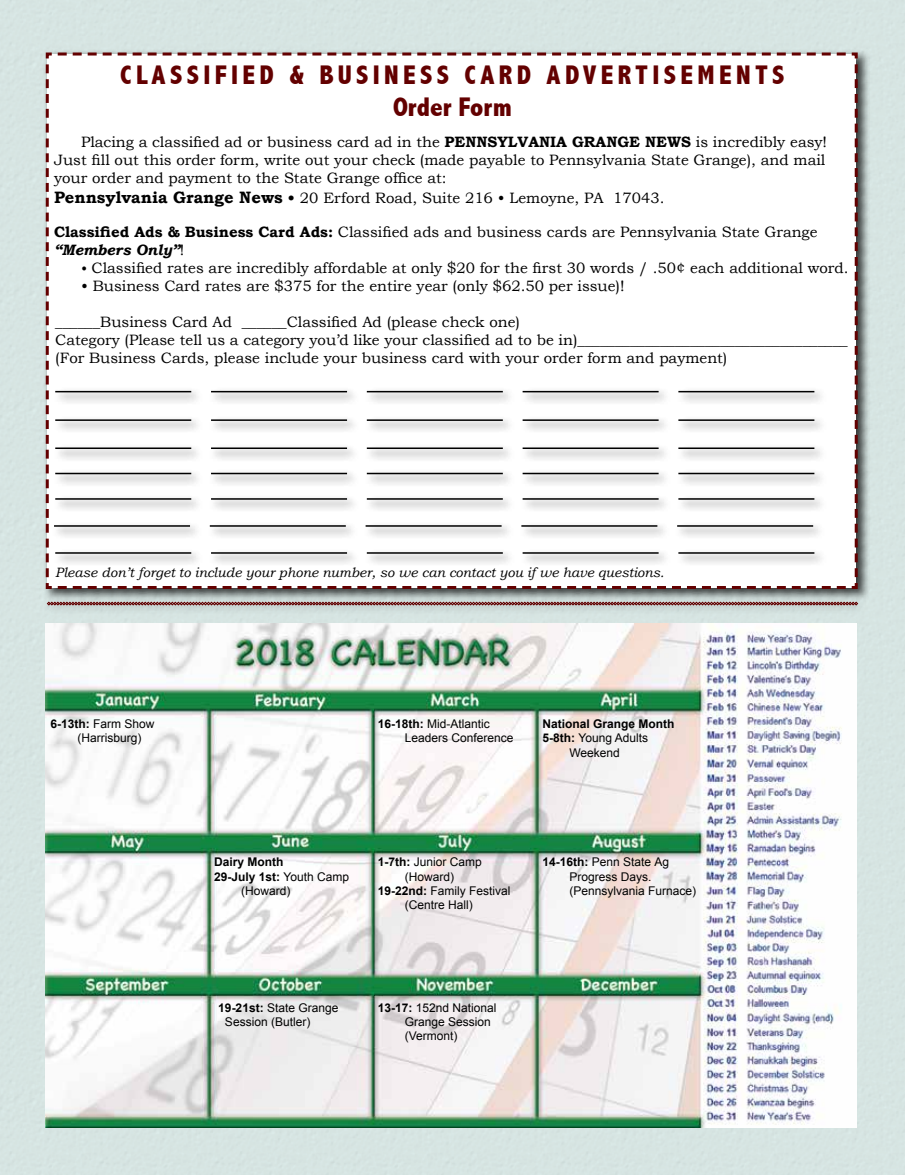
<style>
.page{position:relative;width:905px;height:1175px;background:#fff}
.page>*{position:absolute;margin:0;border:0;box-sizing:border-box;transform-origin:0 0}
.t1{font:800 condensed 27px/32.4px "Abadi";letter-spacing:.16em;color:#630000;text-align:center}
.t2{font:15px/18px "Bookman Old Style";color:#000}
.t3{font:italic 13.5px "Bookman Old Style";color:#000}
.t4{font:12px/14.4px "Arial";color:#000}
.t5{font:700 12px "Arial";color:#000}
.s1{font-weight:700}
.s2{font-weight:700;font-size:16.5px}
.s3{font-weight:700;font-style:italic}
.s4{font-size:13.5px}
.s5{font-weight:400}
</style>
<div class="page">
<div style="left:0;top:0;width:904px;height:1174px;background:#d6e4e2"></div>
<div style="left:42px;top:49px;width:828px;height:552px;background:#000;opacity:.75"></div>
<svg style="left:44px;top:51px;width:815px;height:539px"></svg>
<div style="left:43px;top:597px;width:824px;height:18px;background:#000;opacity:.75"></div>
<svg style="left:47px;top:602px;width:810px;height:3px"></svg>
<div style="left:53px;top:387px;width:150px;height:18px;background:#000;opacity:.75"></div>
<hr style="left:55px;top:391px;width:136px;height:1px;background:#000">
<div style="left:209px;top:387px;width:150px;height:18px;background:#000;opacity:.75"></div>
<hr style="left:211px;top:391px;width:136px;height:1px;background:#000">
<div style="left:364px;top:387px;width:151px;height:18px;background:#000;opacity:.75"></div>
<hr style="left:367px;top:391px;width:136px;height:1px;background:#000">
<div style="left:520px;top:387px;width:151px;height:18px;background:#000;opacity:.75"></div>
<hr style="left:522px;top:391px;width:136px;height:1px;background:#000">
<div style="left:676px;top:387px;width:150px;height:18px;background:#000;opacity:.75"></div>
<hr style="left:678px;top:391px;width:136px;height:1px;background:#000">
<div style="left:53px;top:416px;width:150px;height:18px;background:#000;opacity:.75"></div>
<hr style="left:55px;top:419px;width:136px;height:2px;background:#000">
<div style="left:209px;top:416px;width:150px;height:18px;background:#000;opacity:.75"></div>
<hr style="left:211px;top:419px;width:136px;height:2px;background:#000">
<div style="left:364px;top:416px;width:151px;height:18px;background:#000;opacity:.75"></div>
<hr style="left:367px;top:419px;width:136px;height:2px;background:#000">
<div style="left:520px;top:416px;width:151px;height:18px;background:#000;opacity:.75"></div>
<hr style="left:522px;top:419px;width:136px;height:2px;background:#000">
<div style="left:676px;top:416px;width:150px;height:18px;background:#000;opacity:.75"></div>
<hr style="left:678px;top:419px;width:136px;height:2px;background:#000">
<div style="left:53px;top:444px;width:150px;height:18px;background:#000;opacity:.75"></div>
<hr style="left:55px;top:447px;width:136px;height:2px;background:#000">
<div style="left:209px;top:444px;width:150px;height:18px;background:#000;opacity:.75"></div>
<hr style="left:211px;top:447px;width:136px;height:2px;background:#000">
<div style="left:364px;top:444px;width:151px;height:18px;background:#000;opacity:.75"></div>
<hr style="left:367px;top:447px;width:136px;height:2px;background:#000">
<div style="left:520px;top:444px;width:151px;height:18px;background:#000;opacity:.75"></div>
<hr style="left:522px;top:447px;width:136px;height:2px;background:#000">
<div style="left:676px;top:444px;width:150px;height:18px;background:#000;opacity:.75"></div>
<hr style="left:678px;top:447px;width:136px;height:2px;background:#000">
<div style="left:53px;top:495px;width:150px;height:17px;background:#000;opacity:.75"></div>
<hr style="left:55px;top:498px;width:136px;height:2px;background:#000">
<div style="left:209px;top:495px;width:150px;height:17px;background:#000;opacity:.75"></div>
<hr style="left:211px;top:498px;width:136px;height:2px;background:#000">
<div style="left:364px;top:495px;width:151px;height:17px;background:#000;opacity:.75"></div>
<hr style="left:367px;top:498px;width:136px;height:2px;background:#000">
<div style="left:520px;top:495px;width:151px;height:17px;background:#000;opacity:.75"></div>
<hr style="left:522px;top:498px;width:136px;height:2px;background:#000">
<div style="left:676px;top:495px;width:150px;height:17px;background:#000;opacity:.75"></div>
<hr style="left:678px;top:498px;width:136px;height:2px;background:#000">
<div style="left:52px;top:522px;width:150px;height:17px;background:#000;opacity:.75"></div>
<hr style="left:54px;top:525px;width:136px;height:1px;background:#000">
<div style="left:207px;top:522px;width:151px;height:17px;background:#000;opacity:.75"></div>
<hr style="left:210px;top:525px;width:136px;height:1px;background:#000">
<div style="left:363px;top:522px;width:151px;height:17px;background:#000;opacity:.75"></div>
<hr style="left:365px;top:525px;width:136px;height:1px;background:#000">
<div style="left:519px;top:522px;width:150px;height:17px;background:#000;opacity:.75"></div>
<hr style="left:521px;top:525px;width:136px;height:1px;background:#000">
<div style="left:674px;top:522px;width:151px;height:17px;background:#000;opacity:.75"></div>
<hr style="left:677px;top:525px;width:136px;height:1px;background:#000">
<div style="left:53px;top:549px;width:150px;height:17px;background:#000;opacity:.75"></div>
<hr style="left:55px;top:552px;width:136px;height:2px;background:#000">
<div style="left:209px;top:549px;width:150px;height:17px;background:#000;opacity:.75"></div>
<hr style="left:211px;top:552px;width:136px;height:2px;background:#000">
<div style="left:364px;top:549px;width:151px;height:17px;background:#000;opacity:.75"></div>
<hr style="left:367px;top:552px;width:136px;height:2px;background:#000">
<div style="left:520px;top:549px;width:151px;height:17px;background:#000;opacity:.75"></div>
<hr style="left:522px;top:552px;width:136px;height:2px;background:#000">
<div style="left:676px;top:549px;width:150px;height:17px;background:#000;opacity:.75"></div>
<hr style="left:678px;top:552px;width:136px;height:2px;background:#000">
<div style="left:53px;top:469px;width:150px;height:18px;background:#000;opacity:.75"></div>
<hr style="left:55px;top:473px;width:136px;height:1px;background:#000">
<div style="left:209px;top:469px;width:150px;height:18px;background:#000;opacity:.75"></div>
<hr style="left:211px;top:473px;width:136px;height:1px;background:#000">
<div style="left:364px;top:469px;width:151px;height:18px;background:#000;opacity:.75"></div>
<hr style="left:367px;top:473px;width:136px;height:1px;background:#000">
<div style="left:520px;top:469px;width:151px;height:18px;background:#000;opacity:.75"></div>
<hr style="left:522px;top:473px;width:136px;height:1px;background:#000">
<div style="left:676px;top:469px;width:150px;height:18px;background:#000;opacity:.75"></div>
<hr style="left:678px;top:473px;width:136px;height:1px;background:#000">
<img style="left:46px;top:623px;width:810px;height:504px">
<h1 class="t1" style="left:120px;top:58px;width:666px">CLASSIFIED &amp; BUSINESS CARD ADVERTISEMENTS<br>Order Form</h1>
<p class="t2" style="left:54px;top:133px;width:774px;text-align:justify;text-indent:27px">Placing a classified ad or business card ad in the <span class="s1">PENNSYLVANIA GRANGE NEWS</span> is incredibly easy!<br>Just fill out this order form, write out your check (made payable to Pennsylvania State Grange), and mail your order and payment to the State Grange office at:</p>
<p class="t2" style="left:54px;top:189px;width:612px"><span class="s2">Pennsylvania Grange News</span> <span class="s1">•</span> 20 Erford Road, Suite 216 • Lemoyne, PA 17043.</p>
<p class="t2" style="left:54px;top:223px;width:765px"><span class="s1">Classified Ads &amp; Business Card Ads:</span> Classified ads and business cards are Pennsylvania State Grange <span class="s3">“Members Only”</span>!</p>
<p class="t2" style="left:81px;top:259px;width:769px"><span class="s4">•</span> Classified rates are incredibly affordable at only $20 for the first 30 words / .50¢ each additional word.</p>
<p class="t2" style="left:81px;top:277px;width:545px">• Business Card rates are $375 for the entire year (only $62.50 per issue)!</p>
<p class="t2" style="left:55px;top:312px;width:794px">______Business Card Ad ______Classified Ad (please check one)<br>Category (Please tell us a category you’d like your classified ad to be in)____________________________________ (For Business Cards, please include your business card with your order form and payment)</p>
<p class="t3" style="left:55px;top:564px;width:610px">Please don’t forget to include your phone number, so we can contact you if we have questions.</p>
<p class="t4" style="left:77px;top:716px;width:79px;text-indent:-27px"><span class="s1">6-13th:</span> Farm Show (Harrisburg)</p>
<p class="t5" style="left:542px;top:715px;width:134px">National Grange Month</p>
<p class="t4" style="left:405px;top:716px;width:110px;text-indent:-27px"><span class="s1">16-18th:</span> Mid-Atlantic<br>Leaders Conference</p>
<p class="t4" style="left:542px;top:731px;width:107px"><span class="s1">5-8th:</span> Young Adults</p>
<p class="t4" style="left:569px;top:745px;width:52px">Weekend</p>
<p class="t5" style="left:214px;top:854px;width:71px">Dairy Month</p>
<p class="t5" style="left:214px;top:868px;width:136px">29-July 1st: <span class="s5">Youth Camp</span></p>
<p class="t4" style="left:241px;top:883px;width:51px">(Howard)</p>
<p class="t4" style="left:378px;top:854px;width:106px"><span class="s1">1-7th:</span> Junior Camp</p>
<p class="t4" style="left:405px;top:869px;width:51px">(Howard)</p>
<p class="t4" style="left:378px;top:883px;width:134px"><span class="s1">19-22nd:</span> Family Festival</p>
<p class="t4" style="left:405px;top:898px;width:70px">(Centre Hall)</p>
<p class="t4" style="left:569px;top:854px;width:128px;text-indent:-27px"><span class="s1">14-16th:</span> Penn State Ag<br>Progress Days. (Pennsylvania Furnace)</p>
<p class="t4" style="left:225px;top:1000px;width:115px;text-indent:-7px"><span class="s1">19-21st:</span> State Grange<br>Session (Butler)</p>
<p class="t4" style="left:405px;top:1000px;width:93px;text-indent:-27px"><span class="s1">13-17:</span> 152nd National<br>Grange Session (Vermont)</p>
</div>
